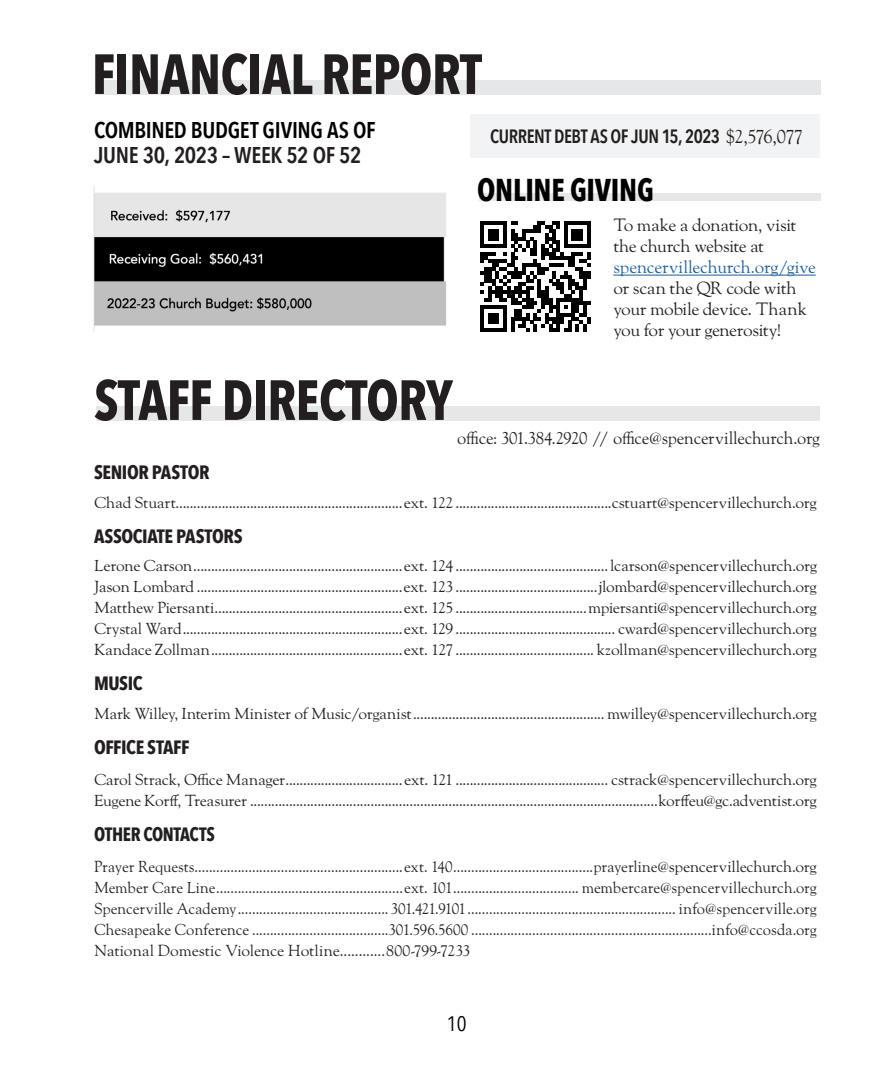
<style>
.page{position:relative;width:882px;height:1071px;background:#fff}
.page>*{position:absolute;margin:0;border:0;box-sizing:border-box;transform-origin:0 0}
.t1{font:700 56px "Avenir Next Condensed";letter-spacing:-.01em;color:#231f20;scale:.95 1}
.church_life_subhead{font:700 31.5px "Avenir Next Condensed";letter-spacing:-.01em;color:#000;scale:.95 1}
.church_life_subhead-2{font:600 22.75px "Avenir Next Condensed";letter-spacing:-.015em;color:#000}
.church_life_body{font:600 22.75px "Avenir Next Condensed";letter-spacing:-.02em;color:#231f20}
.t2{font:21px "Avenir Next Condensed";color:#000}
.church_life_subhead-3{font:700 19.25px "Avenir Next Condensed";letter-spacing:-.02em;color:#231f20}
.church_life_subhead-4{font:600 19.25px "Avenir Next Condensed";letter-spacing:-.025em;color:#231f20;scale:.95 1}
.church_life_subhead-5{font:700 19.25px "Avenir Next Condensed";letter-spacing:-.02em;color:#231f20;scale:.95 1}
.church_life_subhead-6{font:17.5px/21px "LTC Goudy Oldstyle Pro";letter-spacing:-.025em;color:#231f20}
.New_Service_Line_Ite{font:17.5px "LTC Goudy Oldstyle Pro";letter-spacing:-.02em;color:#231f20;scale:.95 1}
.church_life_subhead-7{font:15.75px/21px "LTC Goudy Oldstyle Pro";letter-spacing:-.015em;color:#231f20}
.church_life_subhead-8{font:15.75px "LTC Goudy Oldstyle Pro";letter-spacing:-.015em;color:#231f20;scale:.95 1}
.s1{font-family:"LTC Goudy Oldstyle Pro";font-weight:400}
.s2{color:#175d9e}
</style>
<div class="page">
<img style="left:93px;top:186px;width:353px;height:146px">
<div style="left:96px;top:406px;width:723px;height:14px;background:#e6e7e9"></div>
<div style="left:96px;top:80px;width:724px;height:15px;background:#e6e7e9"></div>
<div style="left:470px;top:114px;width:350px;height:43px;background:#f2f3f4"></div>
<div style="left:479px;top:194px;width:341px;height:7px;background:#e6e7e9"></div>
<hr style="left:613px;top:275px;width:203px;height:1px;background:#175d9e">
<svg style="left:480px;top:222px;width:111px;height:110px"></svg>
<p class="t1" style="left:92px;top:40px;width:412px">FINANCIAL REPORT</p>
<p class="church_life_subhead-2" style="left:94px;top:110px;width:283px">COMBINED BUDGET GIVING AS OF</p>
<p class="church_life_body" style="left:94px;top:135px;width:269px">JUNE 30, 2023 – WEEK 52 OF 52</p>
<p class="church_life_subhead-4" style="left:490px;top:120px;width:331px">CURRENT DEBT AS OF JUN 15, 2023 <span class="s1">$2,576,077</span></p>
<p class="church_life_subhead" style="left:477px;top:171px;width:187px">ONLINE GIVING</p>
<p class="t1" style="left:94px;top:366px;width:379px">STAFF DIRECTORY</p>
<p class="church_life_subhead-6" style="left:613px;top:215px;width:204px">To make a donation, visit the church website at <span class="s2">spencervillechurch.org/give </span>or scan the QR code with your mobile device. Thank you for your generosity!</p>
<p class="New_Service_Line_Ite" style="left:457px;top:428px;width:383px">office: 301.384.2920 // office@spencervillechurch.org</p>
<p class="church_life_subhead-3" style="left:94px;top:460px;width:117px">SENIOR PASTOR</p>
<p class="church_life_subhead-7" style="left:94px;top:492px;width:724px">Chad Stuart................................................................ext. 122 ............................................cstuart@spencervillechurch.org</p>
<p class="church_life_subhead-3" style="left:94px;top:524px;width:150px">ASSOCIATE PASTORS</p>
<p class="church_life_subhead-7" style="left:94px;top:556px;width:725px">Lerone Carson...........................................................ext. 124 ...........................................lcarson@spencervillechurch.org<br>Jason Lombard ..........................................................ext. 123 ........................................jlombard@spencervillechurch.org</p>
<p class="church_life_subhead-7" style="left:94px;top:598px;width:724px">Matthew Piersanti.....................................................ext. 125 .....................................mpiersanti@spencervillechurch.org</p>
<p class="church_life_subhead-7" style="left:94px;top:619px;width:724px">Crystal Ward..............................................................ext. 129 ............................................. cward@spencervillechurch.org</p>
<p class="church_life_subhead-7" style="left:94px;top:640px;width:724px">Kandace Zollman......................................................ext. 127 ....................................... kzollman@spencervillechurch.org</p>
<p class="church_life_subhead-3" style="left:94px;top:672px;width:50px">MUSIC</p>
<p class="church_life_subhead-7" style="left:94px;top:704px;width:724px">Mark Willey, Interim Minister of Music/organist...................................................... mwilley@spencervillechurch.org</p>
<p class="church_life_subhead-3" style="left:94px;top:736px;width:97px">OFFICE STAFF</p>
<p class="church_life_subhead-7" style="left:94px;top:769px;width:724px">Carol Strack, Office Manager.................................ext. 121 ........................................... cstrack@spencervillechurch.org</p>
<p class="church_life_subhead-7" style="left:94px;top:790px;width:724px">Eugene Korff, Treasurer ...................................................................................................................korffeu@gc.adventist.org</p>
<p class="church_life_subhead-5" style="left:94px;top:822px;width:129px">OTHER CONTACTS</p>
<p class="church_life_subhead-8" style="left:94px;top:857px;width:762px">Prayer Requests..........................................................ext. 140.......................................prayerline@spencervillechurch.org</p>
<p class="church_life_subhead-8" style="left:94px;top:878px;width:762px">Member Care Line....................................................ext. 101................................... membercare@spencervillechurch.org</p>
<p class="church_life_subhead-8" style="left:94px;top:899px;width:762px">Spencerville Academy.......................................... 301.421.9101.......................................................... info@spencerville.org</p>
<p class="church_life_subhead-8" style="left:94px;top:920px;width:762px">Chesapeake Conference ......................................301.596.5600 ...................................................................info@ccosda.org</p>
<p class="church_life_subhead-7" style="left:94px;top:940px;width:378px">National Domestic Violence Hotline............800-799-7233</p>
<p class="t2" style="left:447px;top:1011px;width:21px">10</p>
</div>
